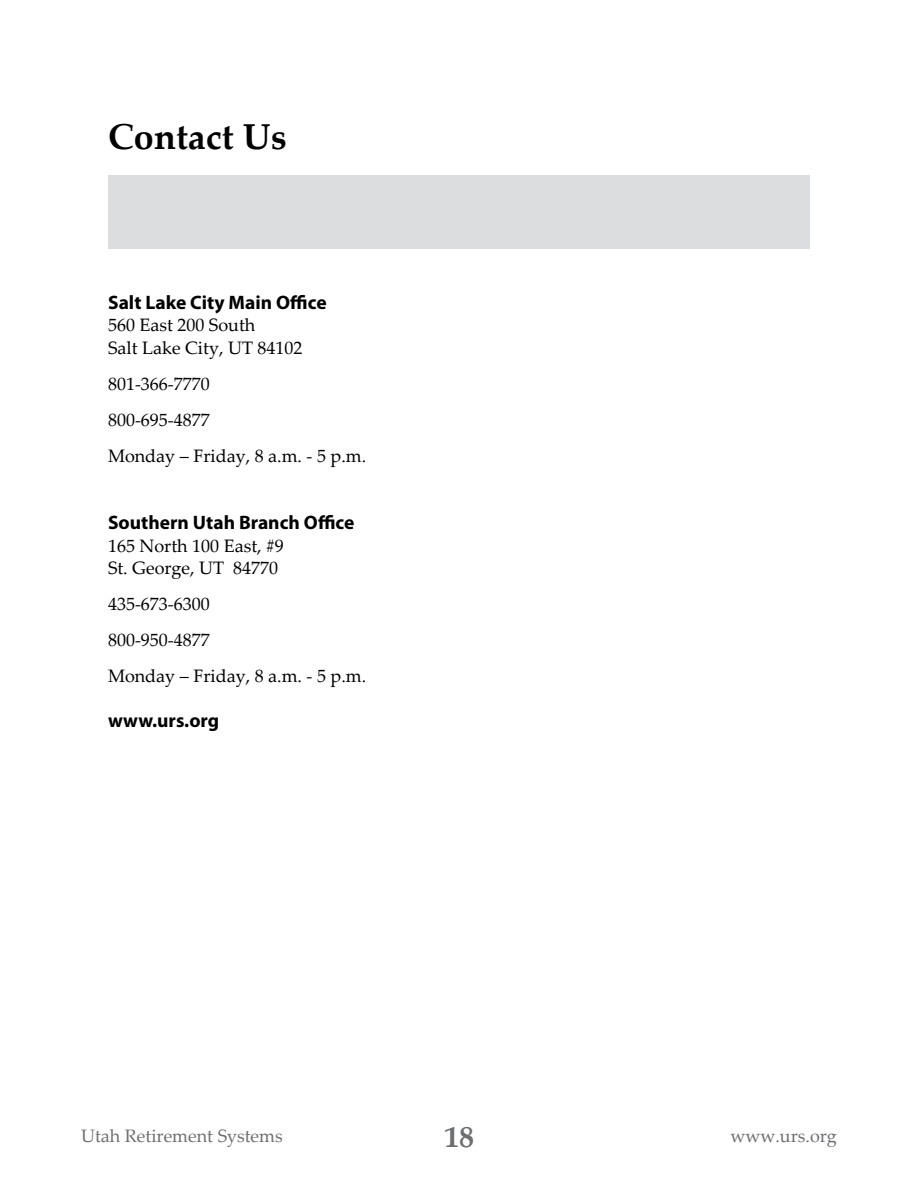
<style>
.page{position:relative;width:918px;height:1188px;background:#fff}
.page>*{position:absolute;margin:0;border:0;box-sizing:border-box;transform-origin:0 0}
.t1{font:700 36px "Palatino Linotype";color:#000}
.t2{font:700 30px "Palatino Linotype";color:#6d6e71}
.t3{font:700 19.5px "Myriad Pro";color:#000}
.t4{font:18px/36px "Palatino Linotype";color:#000}
.t5{font:18px "Palatino Linotype";color:#6d6e71}
</style>
<div class="page">
<div style="left:108px;top:176px;width:702px;height:73px;background:#dcddde"></div>
<h1 class="t1" style="left:108px;top:112px;width:180px">Contact Us</h1>
<p class="t3" style="left:108px;top:290px;width:220px">Salt Lake City Main Office</p>
<p class="t4" style="left:108px;top:313px;width:196px;line-height:22.5px">560 East 200 South<br>Salt Lake City, UT 84102</p>
<p class="t4" style="left:108px;top:365px;width:260px">801-366-7770<br>800-695-4877<br>Monday – Friday, 8 a.m. - 5 p.m.</p>
<p class="t3" style="left:108px;top:510px;width:248px">Southern Utah Branch Office</p>
<p class="t4" style="left:108px;top:534px;width:177px;line-height:22.5px">165 North 100 East, #9<br>St. George, UT 84770</p>
<p class="t4" style="left:108px;top:586px;width:260px">435-673-6300<br>800-950-4877<br>Monday – Friday, 8 a.m. - 5 p.m.</p>
<p class="t3" style="left:108px;top:708px;width:113px">www.urs.org</p>
<p class="t5" style="left:81px;top:1123px;width:203px">Utah Retirement Systems</p>
<h2 class="t2" style="left:444px;top:1115px;width:31px">18</h2>
<p class="t5" style="left:730px;top:1123px;width:108px">www.urs.org</p>
</div>
